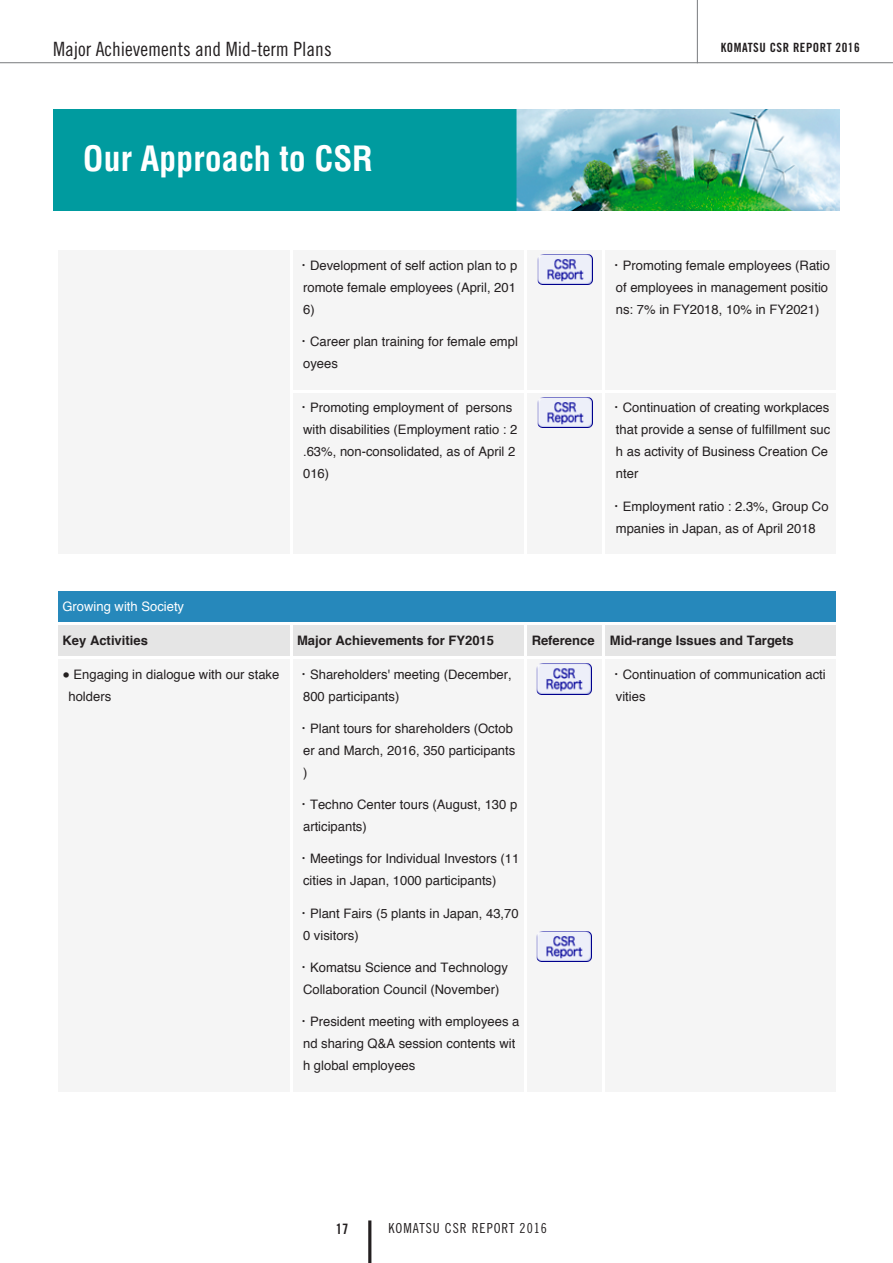
<style>
.page{position:relative;width:893px;height:1263px;background:#fff}
.page>*{position:absolute;margin:0;border:0;box-sizing:border-box;transform-origin:0 0}
.t1{font:700 condensed 34.05px "Helvetica LT Std";color:#fff}
.t2{font:19.65px "Trade Gothic LT Std Cn 18";color:#231f20}
.t3{font:14.4px "Trade Gothic LT Std Bd Cn 20";color:#231f20}
.t4{font:13.8px "Trade Gothic LT Std Cn 18";letter-spacing:.07em;color:#231f20}
.t5{font:13.05px/22px "Helvetica";color:#231f20}
.t6{font:700 13.05px "Helvetica";color:#231f20}
.t7{font:13.05px "Helvetica";color:#fff}
.t8{font:12.75px "Trade Gothic LT Std Bd Cn 20";letter-spacing:.04em;color:#231f20}
.s1{font-family:"Hira Kaku Pro N W3"}
.s2{font-family:"Lucida Grande"}
</style>
<div class="page">
<hr style="left:0;top:62px;width:893px;height:1px;background:#808285">
<hr style="left:368px;top:1220px;width:3px;height:43px;background:#231f20">
<hr style="left:697px;top:0;width:1px;height:63px;background:#808285">
<img style="left:53px;top:109px;width:787px;height:101px">
<div style="left:56px;top:250px;width:235px;height:306px;background:#f5f5f5"></div>
<div style="left:291px;top:250px;width:235px;height:141px;background:#f5f5f5"></div>
<div style="left:526px;top:250px;width:78px;height:141px;background:#f5f5f5"></div>
<div style="left:604px;top:250px;width:233px;height:141px;background:#f5f5f5"></div>
<div style="left:291px;top:391px;width:235px;height:165px;background:#f5f5f5"></div>
<div style="left:526px;top:391px;width:78px;height:165px;background:#f5f5f5"></div>
<div style="left:604px;top:391px;width:233px;height:165px;background:#f5f5f5"></div>
<div style="left:56px;top:590px;width:781px;height:34px;background:#2688bb"></div>
<div style="left:56px;top:624px;width:235px;height:34px;background:#e5e5e5"></div>
<div style="left:291px;top:624px;width:235px;height:34px;background:#e5e5e5"></div>
<div style="left:526px;top:624px;width:78px;height:34px;background:#e5e5e5"></div>
<div style="left:604px;top:624px;width:233px;height:34px;background:#e5e5e5"></div>
<div style="left:56px;top:658px;width:235px;height:433px;background:#f5f5f5"></div>
<div style="left:291px;top:658px;width:235px;height:433px;background:#f5f5f5"></div>
<div style="left:526px;top:658px;width:78px;height:433px;background:#f5f5f5"></div>
<div style="left:604px;top:658px;width:233px;height:433px;background:#f5f5f5"></div>
<hr style="left:55px;top:250px;width:2px;height:307px;background:#fff">
<hr style="left:290px;top:250px;width:2px;height:142px;background:#fff">
<hr style="left:525px;top:250px;width:2px;height:142px;background:#fff">
<hr style="left:603px;top:250px;width:2px;height:142px;background:#fff">
<hr style="left:836px;top:250px;width:2px;height:142px;background:#fff">
<hr style="left:290px;top:390px;width:237px;height:2px;background:#fff">
<hr style="left:290px;top:390px;width:2px;height:167px;background:#fff">
<hr style="left:525px;top:390px;width:80px;height:2px;background:#fff">
<hr style="left:525px;top:390px;width:2px;height:167px;background:#fff">
<hr style="left:603px;top:390px;width:235px;height:2px;background:#fff">
<hr style="left:603px;top:390px;width:2px;height:167px;background:#fff">
<hr style="left:836px;top:390px;width:2px;height:167px;background:#fff">
<hr style="left:55px;top:555px;width:783px;height:2px;background:#fff">
<hr style="left:55px;top:589px;width:783px;height:2px;background:#fff">
<hr style="left:55px;top:589px;width:2px;height:36px;background:#fff">
<hr style="left:836px;top:589px;width:2px;height:36px;background:#fff">
<hr style="left:55px;top:623px;width:237px;height:2px;background:#fff">
<hr style="left:55px;top:623px;width:2px;height:36px;background:#fff">
<hr style="left:290px;top:623px;width:237px;height:2px;background:#fff">
<hr style="left:290px;top:623px;width:2px;height:36px;background:#fff">
<hr style="left:525px;top:623px;width:80px;height:2px;background:#fff">
<hr style="left:525px;top:623px;width:2px;height:36px;background:#fff">
<hr style="left:603px;top:623px;width:235px;height:2px;background:#fff">
<hr style="left:603px;top:623px;width:2px;height:36px;background:#fff">
<hr style="left:836px;top:623px;width:2px;height:36px;background:#fff">
<hr style="left:55px;top:657px;width:237px;height:2px;background:#fff">
<hr style="left:55px;top:657px;width:2px;height:434px;background:#fff">
<hr style="left:290px;top:657px;width:237px;height:2px;background:#fff">
<hr style="left:290px;top:657px;width:2px;height:434px;background:#fff">
<hr style="left:525px;top:657px;width:80px;height:2px;background:#fff">
<hr style="left:525px;top:657px;width:2px;height:434px;background:#fff">
<hr style="left:603px;top:657px;width:235px;height:2px;background:#fff">
<hr style="left:603px;top:657px;width:2px;height:434px;background:#fff">
<hr style="left:836px;top:657px;width:2px;height:434px;background:#fff">
<img style="left:538px;top:255px;width:55px;height:30px">
<img style="left:538px;top:397px;width:55px;height:30px">
<img style="left:537px;top:664px;width:55px;height:30px">
<img style="left:537px;top:931px;width:55px;height:31px">
<h2 class="t2" style="left:53px;top:37px;width:280px">Major Achievements and Mid-term Plans</h2>
<h1 class="t1" style="left:83px;top:137px;width:292px">Our Approach to CSR</h1>
<p class="t5" style="left:303px;top:255px;width:216px;text-align:justify;text-indent:-6px"><span class="s1">・</span>Development of self action plan to p romote female employees (April, 201<br>6)</p>
<p class="t5" style="left:303px;top:331px;width:216px;text-indent:-6px"><span class="s1">・</span>Career plan training for female empl oyees</p>
<p class="t8" style="left:721px;top:40px;width:140px">KOMATSU CSR REPORT 2016</p>
<p class="t5" style="left:610px;top:255px;width:222px;text-align:center"><span class="s1">・</span>Promoting female employees (Ratio of employees in management positio ns: 7% in FY2018, 10% in FY2021)</p>
<p class="t5" style="left:303px;top:397px;width:216px;text-indent:-6px"><span class="s1">・</span>Promoting employment of persons with disabilities (Employment ratio : 2 .63%, non-consolidated, as of April 2<br>016)</p>
<p class="t5" style="left:616px;top:397px;width:216px;text-indent:-6px"><span class="s1">・</span>Continuation of creating workplaces that provide a sense of fulfillment suc h as activity of Business Creation Ce nter</p>
<p class="t5" style="left:610px;top:495px;width:220px;text-align:center"><span class="s1">・</span>Employment ratio : 2.3%, Group Co mpanies in Japan, as of April 2018</p>
<p class="t7" style="left:62px;top:596px;width:123px">Growing with Society</p>
<p class="t6" style="left:62px;top:630px;width:87px">Key Activities</p>
<p class="t6" style="left:297px;top:630px;width:198px">Major Achievements for FY2015</p>
<p class="t6" style="left:532px;top:630px;width:264px">Reference Mid-range Issues and Targets</p>
<p class="t5" style="left:68px;top:664px;width:212px;text-indent:-6px"><span class="s2">!</span> Engaging in dialogue with our stake holders</p>
<p class="t5" style="left:303px;top:664px;width:210px;text-indent:-6px"><span class="s1">・</span>Shareholders' meeting (December,<br>800 participants)</p>
<p class="t5" style="left:303px;top:718px;width:214px;text-indent:-6px"><span class="s1">・</span>Plant tours for shareholders (Octob er and March, 2016, 350 participants )</p>
<p class="t5" style="left:303px;top:794px;width:216px;text-indent:-6px"><span class="s1">・</span>Techno Center tours (August, 130 p articipants)</p>
<p class="t5" style="left:303px;top:848px;width:218px;text-indent:-6px"><span class="s1">・</span>Meetings for Individual Investors (11 cities in Japan, 1000 participants)</p>
<p class="t5" style="left:303px;top:902px;width:217px;text-indent:-6px"><span class="s1">・</span>Plant Fairs (5 plants in Japan, 43,70<br>0 visitors)</p>
<p class="t5" style="left:297px;top:956px;width:212px;text-align:center"><span class="s1">・</span>Komatsu Science and Technology<br>Collaboration Council (November)</p>
<p class="t5" style="left:303px;top:1011px;width:218px;text-indent:-6px"><span class="s1">・</span>President meeting with employees a nd sharing Q&amp;A session contents wit h global employees</p>
<p class="t5" style="left:616px;top:664px;width:211px;text-indent:-6px"><span class="s1">・</span>Continuation of communication acti vities</p>
<p class="t3" style="left:336px;top:1220px;width:14px">17</p>
<p class="t4" style="left:388px;top:1220px;width:160px">KOMATSU CSR REPORT 2016</p>
</div>
